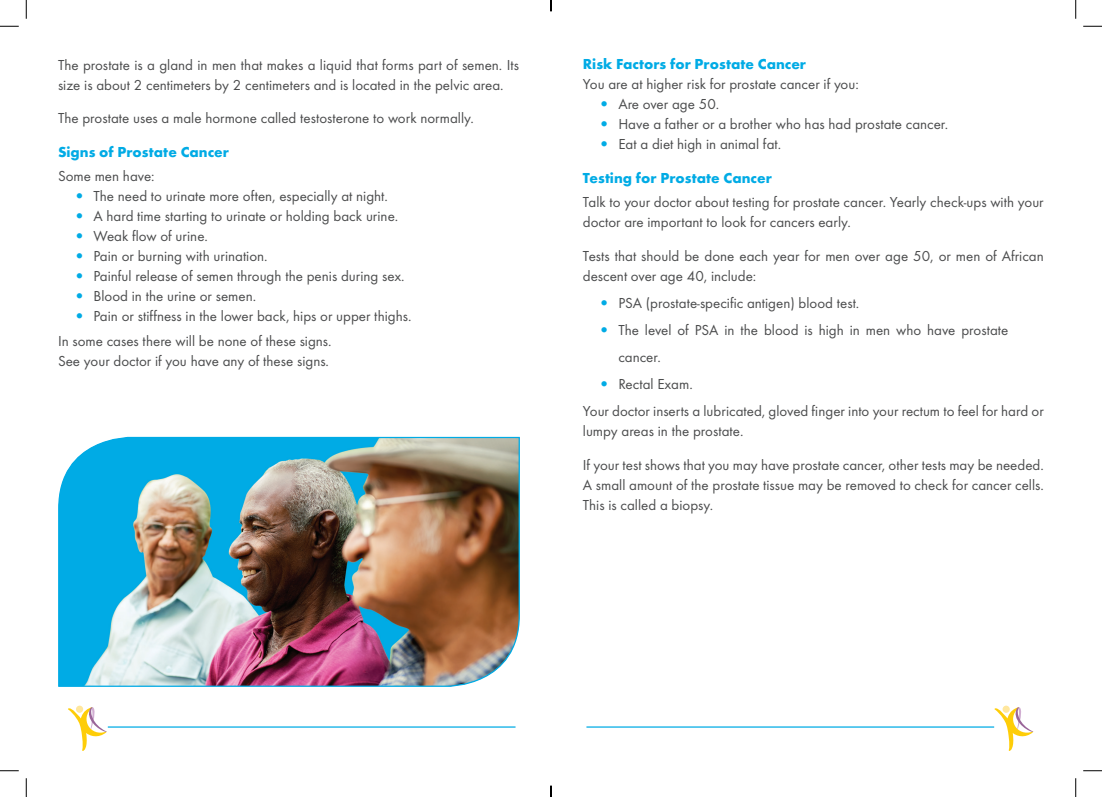
<style>
.page{position:relative;width:1102px;height:797px;background:#fff}
.page>*{position:absolute;margin:0;border:0;box-sizing:border-box;transform-origin:0 0}
.inside_text_english{font:15px/20px "Futura T";color:#4b4c4d}
.side_text_with_bulle{font:15px "Futura T";color:#4b4c4d}
.header_english{font:700 15px "Futura T";color:#00abe5}
.inside_text_english-2{font:700 15px "Futura T";color:#00abe5}
.t1{font:300 condensed 15px "Frutiger";color:#00abe5}
</style>
<div class="page">
<hr style="left:586px;top:726px;width:408px;height:1px;background:#00abe5">
<hr style="left:108px;top:726px;width:407px;height:1px;background:#00abe5">
<div style="left:76px;top:705px;width:7px;height:7px;background:#fff9e9;border-radius:50%"></div>
<svg style="left:68px;top:706px;width:39px;height:45px"></svg>
<svg style="left:994px;top:706px;width:39px;height:45px"></svg>
<img style="left:58px;top:436px;width:462px;height:251px">
<svg style="left:0;top:25px;width:19px;height:2px"></svg>
<svg style="left:1083px;top:25px;width:18px;height:2px"></svg>
<svg style="left:0;top:770px;width:19px;height:1px"></svg>
<svg style="left:1083px;top:770px;width:18px;height:1px"></svg>
<svg style="left:25px;top:0;width:2px;height:19px"></svg>
<svg style="left:25px;top:778px;width:2px;height:19px"></svg>
<svg style="left:1075px;top:0;width:1px;height:19px"></svg>
<svg style="left:1075px;top:778px;width:1px;height:19px"></svg>
<svg style="left:550px;top:785px;width:1px;height:12px"></svg>
<p class="inside_text_english" style="left:58px;top:55px;width:462px">The prostate is a gland in men that makes a liquid that forms part of semen. Its size is about 2 centimeters by 2 centimeters and is located in the pelvic area.</p>
<p class="inside_text_english" style="left:58px;top:108px;width:417px">The prostate uses a male hormone called testosterone to work normally.</p>
<p class="header_english" style="left:58px;top:143px;width:172px">Signs of Prostate Cancer</p>
<p class="inside_text_english" style="left:58px;top:166px;width:98px">Some men have:</p>
<p class="inside_text_english" style="left:93px;top:186px;width:296px">The need to urinate more often, especially at night.</p>
<p class="t1" style="left:76px;top:187px;width:9px">•</p>
<p class="t1" style="left:76px;top:207px;width:9px">•</p>
<p class="inside_text_english" style="left:93px;top:206px;width:306px">A hard time starting to urinate or holding back urine.</p>
<p class="t1" style="left:76px;top:227px;width:9px">•</p>
<p class="inside_text_english" style="left:93px;top:226px;width:116px">Weak flow of urine.</p>
<p class="t1" style="left:76px;top:247px;width:9px">•</p>
<p class="inside_text_english" style="left:93px;top:246px;width:176px">Pain or burning with urination.</p>
<p class="t1" style="left:76px;top:267px;width:9px">•</p>
<p class="inside_text_english" style="left:93px;top:266px;width:313px">Painful release of semen through the penis during sex.</p>
<p class="t1" style="left:76px;top:287px;width:9px">•</p>
<p class="inside_text_english" style="left:93px;top:286px;width:164px">Blood in the urine or semen.</p>
<p class="inside_text_english" style="left:93px;top:306px;width:319px">Pain or stiffness in the lower back, hips or upper thighs.</p>
<p class="t1" style="left:76px;top:307px;width:9px">•</p>
<p class="side_text_with_bulle" style="left:58px;top:332px;width:275px">In some cases there will be none of these signs.</p>
<p class="inside_text_english" style="left:58px;top:351px;width:272px">See your doctor if you have any of these signs.</p>
<p class="inside_text_english-2" style="left:583px;top:56px;width:225px">Risk Factors for Prostate Cancer</p>
<p class="inside_text_english" style="left:583px;top:74px;width:277px">You are at higher risk for prostate cancer if you:</p>
<p class="inside_text_english" style="left:618px;top:94px;width:102px">Are over age 50.</p>
<p class="t1" style="left:600px;top:96px;width:9px">•</p>
<p class="t1" style="left:600px;top:116px;width:9px">•</p>
<p class="inside_text_english" style="left:618px;top:114px;width:331px">Have a father or a brother who has had prostate cancer.</p>
<p class="inside_text_english" style="left:618px;top:134px;width:164px">Eat a diet high in animal fat.</p>
<p class="t1" style="left:600px;top:136px;width:9px">•</p>
<p class="header_english" style="left:583px;top:169px;width:190px">Testing for Prostate Cancer</p>
<p class="inside_text_english" style="left:583px;top:192px;width:462px">Talk to your doctor about testing for prostate cancer. Yearly check-ups with your doctor are important to look for cancers early.</p>
<p class="inside_text_english" style="left:583px;top:245px;width:462px">Tests that should be done each year for men over age 50, or men of African descent over age 40, include:</p>
<p class="inside_text_english" style="left:618px;top:292px;width:242px">PSA (prostate-specific antigen) blood test.</p>
<p class="t1" style="left:600px;top:294px;width:9px">•</p>
<p class="t1" style="left:600px;top:321px;width:9px">•</p>
<p class="inside_text_english" style="left:618px;top:319px;width:391px">The level of PSA in the blood is high in men who have prostate</p>
<p class="side_text_with_bulle" style="left:618px;top:348px;width:44px">cancer.</p>
<p class="inside_text_english" style="left:618px;top:374px;width:76px">Rectal Exam.</p>
<p class="t1" style="left:600px;top:375px;width:9px">•</p>
<p class="inside_text_english" style="left:583px;top:401px;width:462px">Your doctor inserts a lubricated, gloved finger into your rectum to feel for hard or lumpy areas in the prostate.</p>
<p class="inside_text_english" style="left:583px;top:455px;width:462px;text-align:justify">If your test shows that you may have prostate cancer, other tests may be needed.<br>A small amount of the prostate tissue may be removed to check for cancer cells.<br>This is called a biopsy.</p>
</div>
